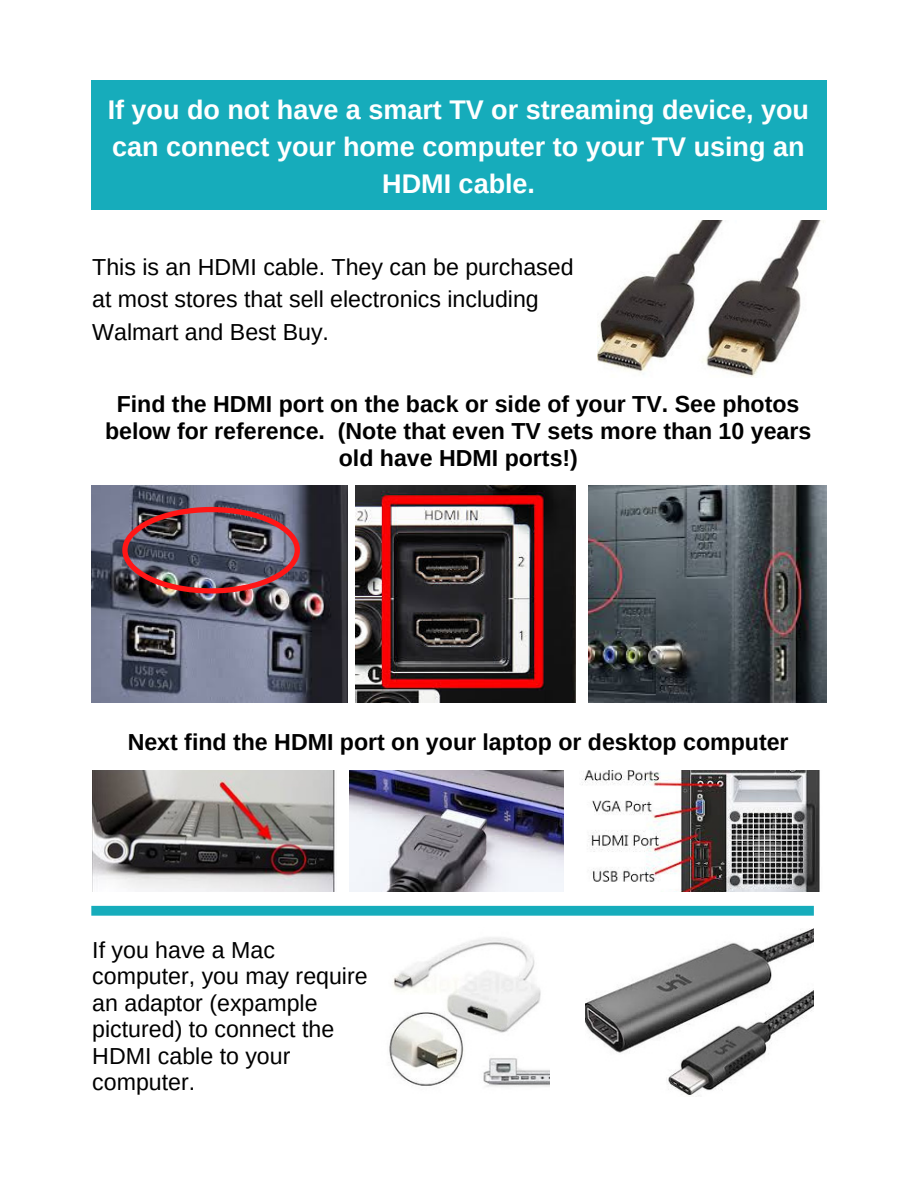
<style>
.page{position:relative;width:918px;height:1188px;background:#fff}
.page>*{position:absolute;margin:0;border:0;box-sizing:border-box;transform-origin:0 0}
.t1{font:700 27px/37.2px "Arimo";color:#fff;text-align:center}
.t2{font:23.1px/26.5px "Arimo";color:#000}
.t3{font:700 23.1px/26.5px "Arimo";color:#000;text-align:center}
</style>
<div class="page">
<img style="left:597px;top:221px;width:227px;height:156px">
<img style="left:91px;top:485px;width:257px;height:218px">
<div style="left:92px;top:81px;width:734px;height:128px;background:#16acbb"></div>
<img style="left:355px;top:485px;width:221px;height:218px">
<img style="left:588px;top:485px;width:239px;height:218px">
<img style="left:122px;top:507px;width:178px;height:87px">
<img style="left:92px;top:771px;width:243px;height:120px">
<img style="left:350px;top:771px;width:213px;height:120px">
<img style="left:582px;top:771px;width:238px;height:120px">
<img style="left:389px;top:937px;width:161px;height:150px">
<img style="left:585px;top:928px;width:228px;height:168px">
<svg style="left:91px;top:906px;width:723px;height:10px;background:#1daebd"></svg>
<p class="t1" style="left:108px;top:91px;width:703px">If you do not have a smart TV or streaming device, you can connect your home computer to your TV using an<br>HDMI cable.</p>
<p class="t2" style="left:92px;top:251px;width:483px;line-height:32.4px">This is an HDMI cable. They can be purchased at most stores that sell electronics including<br>Walmart and Best Buy.</p>
<p class="t3" style="left:105px;top:391px;width:708px">Find the HDMI port on the back or side of your TV. See photos below for reference. (Note that even TV sets more than 10 years old have HDMI ports!)</p>
<p class="t3" style="left:128px;top:729px;width:662px">Next find the HDMI port on your laptop or desktop computer</p>
<p class="t2" style="left:92px;top:936px;width:277px">If you have a Mac computer, you may require an adaptor (expample pictured) to connect the<br>HDMI cable to your computer.</p>
</div>
